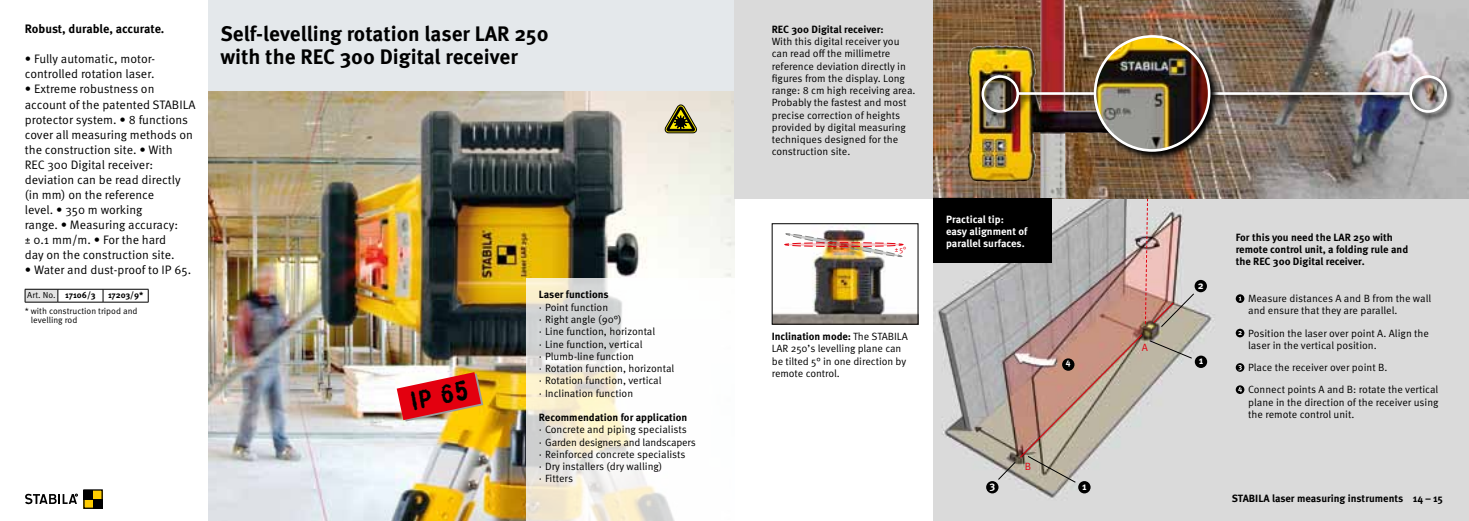
<style>
.page{position:relative;width:1469px;height:521px;background:#fff}
.page>*{position:absolute;margin:0;border:0;box-sizing:border-box;transform-origin:0 0}
.t1{font:24.5px "Stamp Gothic";color:#000}
.t2{font:700 21px/23.8px "Meta Pro";color:#000}
.t3{font:12.25px/15px "Meta Pro";color:#000}
.t4{font:700 12.25px "Meta Pro";color:#000}
.t5{font:10.5px/12.2px "Meta Pro";color:#000}
.t6{font:700 10.5px/12.2px "Meta Pro";color:#000}
.t7{font:700 10.5px/12.2px "Meta Pro";color:#fff}
.t8{font:10.5px "Meta Pro";color:#e3000f}
.t9{font:8.75px/8.8px "Meta Pro";color:#000}
.t10{font:700 8.75px "Meta Pro";letter-spacing:-.015em;color:#000}
.t11{font:700 8.75px "Meta Pro";color:#fff}
.t12{font:7.52px "Meta Pro";color:#e3000f}
.s1{font-weight:700}
</style>
<div class="page">
<div style="left:933px;top:198px;width:535px;height:323px;background:#dadada"></div>
<img style="left:938px;top:198px;width:305px;height:300px">
<div style="left:1194px;top:280px;width:12px;height:12px;background:#000;border-radius:50%"></div>
<div style="left:1194px;top:356px;width:13px;height:12px;background:#000;border-radius:50%"></div>
<div style="left:986px;top:481px;width:12px;height:12px;background:#000;border-radius:50%"></div>
<div style="left:1078px;top:481px;width:12px;height:12px;background:#000;border-radius:50%"></div>
<img style="left:1144px;top:198px;width:50px;height:129px">
<svg style="left:1149px;top:340px;width:43px;height:19px"></svg>
<svg style="left:997px;top:333px;width:146px;height:150px"></svg>
<div style="left:208px;top:0;width:526px;height:94px;background:#e4e8eb"></div>
<img style="left:208px;top:92px;width:526px;height:429px">
<div style="left:734px;top:0;width:199px;height:198px;background:#dadada"></div>
<img style="left:933px;top:0;width:535px;height:198px">
<img style="left:967px;top:0;width:73px;height:182px">
<svg style="left:979px;top:73px;width:48px;height:49px;background:#735e40"></svg>
<div style="left:981px;top:75px;width:38px;height:38px;border:3px solid #fff;border-radius:50%"></div>
<svg style="left:1016px;top:90px;width:75px;height:14px"></svg>
<hr style="left:1018px;top:92px;width:96px;height:3px;background:#fff">
<svg style="left:1219px;top:90px;width:188px;height:14px;background:#615754"></svg>
<hr style="left:1205px;top:92px;width:205px;height:3px;background:#fff">
<img style="left:1091px;top:33px;width:128px;height:128px">
<img style="left:1095px;top:36px;width:114px;height:114px;border-radius:57px">
<div style="left:1093px;top:35px;width:117px;height:117px;border:3px solid #fff;border-radius:50%"></div>
<img style="left:773px;top:225px;width:143px;height:98px">
<div style="left:771px;top:223px;width:147px;height:102px;border:1px solid #000"></div>
<img style="left:784px;top:233px;width:119px;height:24px">
<svg style="left:1407px;top:73px;width:48px;height:49px;background:#a19c9c"></svg>
<div style="left:1409px;top:75px;width:37px;height:38px;border:3px solid #fff;border-radius:50%"></div>
<div style="left:933px;top:198px;width:118px;height:65px;background:#000"></div>
<svg style="left:526px;top:278px;width:208px;height:243px"></svg>
<svg style="left:664px;top:104px;width:33px;height:29px"></svg>
<svg style="left:397px;top:372px;width:86px;height:49px;background:#e35240"></svg>
<svg style="left:1235px;top:294px;width:9px;height:9px"></svg>
<svg style="left:1235px;top:329px;width:9px;height:8px"></svg>
<svg style="left:1238px;top:331px;width:3px;height:4px"></svg>
<svg style="left:1235px;top:363px;width:9px;height:9px"></svg>
<svg style="left:1238px;top:365px;width:3px;height:5px"></svg>
<svg style="left:1235px;top:385px;width:9px;height:9px"></svg>
<svg style="left:1238px;top:387px;width:3px;height:5px"></svg>
<div style="left:25px;top:289px;width:33px;height:13px;background:#e3e3e3"></div>
<svg style="left:25px;top:290px;width:1px;height:12px"></svg>
<hr style="left:25px;top:289px;width:33px;height:1px;background:#000">
<hr style="left:25px;top:302px;width:33px;height:1px;background:#000">
<svg style="left:58px;top:289px;width:91px;height:13px"></svg>
<hr style="left:58px;top:302px;width:45px;height:1px;background:#000">
<hr style="left:103px;top:302px;width:45px;height:1px;background:#000">
<svg style="left:25px;top:493px;width:53px;height:11px"></svg>
<div style="left:84px;top:499px;width:9px;height:9px;background:#fc0"></div>
<div style="left:93px;top:490px;width:9px;height:9px;background:#fc0"></div>
<div style="left:84px;top:490px;width:9px;height:9px;background:#000"></div>
<div style="left:93px;top:499px;width:9px;height:9px;background:#000"></div>
<div style="left:83px;top:489px;width:20px;height:20px;border:1px solid #000"></div>
<p class="t4" style="left:25px;top:21px;width:141px">Robust, durable, accurate.</p>
<p class="t3" style="left:25px;top:52px;width:132px">• Fully automatic, motor&shy;controlled rotation laser.</p>
<p class="t3" style="left:25px;top:82px;width:172px">• Extreme robustness on account of the patented STABILA protector system. • 8 functions cover all measuring methods on the construction site. • With<br>REC 300 Digital receiver: deviation can be read directly (in mm) on the reference<br>level. • 350 m working<br>range. • Measuring accuracy:<br>± 0.1 mm/m. • For the hard<br>day on the construction site.</p>
<p class="t3" style="left:25px;top:262px;width:168px">• Water and dust-proof to IP 65.</p>
<p class="t9" style="left:27px;top:291px;width:70px">Art. No. <span class="s1">17106/3</span></p>
<p class="t10" style="left:108px;top:290px;width:37px">17203/9*</p>
<p class="t9" style="left:31px;top:307px;width:108px;text-indent:-6px">* with construction tripod and levelling rod</p>
<h2 class="t2" style="left:220px;top:22px;width:329px">Self-levelling rotation laser LAR 250 with the REC</h2>
<h2 class="t2" style="left:340px;top:45px;width:180px">300 Digital receiver</h2>
<h1 class="t1" style="left:407px;top:386px;width:61px;rotate:-12deg">IP 65</h1>
<p class="t6" style="left:539px;top:289px;width:71px">Laser functions</p>
<p class="t5" style="left:539px;top:301px;width:137px">· Point function<br>· Right angle (90°)<br>· Line function, horizontal<br>· Line function, vertical<br>· Plumb-line function<br>· Rotation function, horizontal · Rotation function, vertical<br>· Inclination function</p>
<p class="t6" style="left:539px;top:411px;width:150px">Recommendation for application</p>
<p class="t5" style="left:539px;top:424px;width:158px">· Concrete and piping specialists<br>· Garden designers and landscapers · Reinforced concrete specialists<br>· Dry installers (dry walling)<br>· Fitters</p>
<p class="t6" style="left:771px;top:23px;width:7px">REC</p>
<p class="t6" style="left:791px;top:23px;width:94px">300 Digital receiver:</p>
<p class="t5" style="left:771px;top:35px;width:145px">With this digital receiver you can read off the millimetre reference deviation directly in figures from the display. Long range: 8 cm high receiving area.<br>Probably the fastest and most precise correction of heights provided by digital measuring techniques designed for the construction site.</p>
<p class="t12" style="left:894px;top:245px;width:13px">±5°</p>
<p class="t5" style="left:771px;top:330px;width:138px"><span class="s1">Inclination mode:</span> The STABILA<br>LAR 250’s levelling plane can be tilted 5° in one direction by remote control.</p>
<p class="t7" style="left:946px;top:213px;width:83px">Practical tip: easy alignment of parallel surfaces.</p>
<p class="t7" style="left:989px;top:479px;width:7px">3</p>
<p class="t8" style="left:1024px;top:460px;width:8px">B</p>
<p class="t11" style="left:1065px;top:356px;width:6px">4</p>
<p class="t7" style="left:1082px;top:480px;width:6px">1</p>
<p class="t8" style="left:1141px;top:341px;width:8px">A</p>
<p class="t7" style="left:1197px;top:279px;width:7px">2</p>
<p class="t7" style="left:1198px;top:355px;width:6px">1</p>
<p class="t6" style="left:1235px;top:231px;width:174px">For this you need the LAR 250 with remote control unit, a folding rule and the REC</p>
<p class="t6" style="left:1272px;top:255px;width:93px">300 Digital receiver.</p>
<p class="t5" style="left:1248px;top:293px;width:185px">Measure distances A and B from the wall and ensure that they are parallel.</p>
<p class="t5" style="left:1248px;top:327px;width:182px">Position the laser over point A. Align the laser in the vertical position.</p>
<p class="t5" style="left:1248px;top:356px;width:192px;line-height:22.2px">Place the receiver over point B.<br>Connect points A and B: rotate the vertical</p>
<p class="t5" style="left:1248px;top:396px;width:192px">plane in the direction of the receiver using the remote control unit.</p>
<p class="t6" style="left:1231px;top:492px;width:213px">STABILA laser measuring instruments 14 – 15</p>
</div>
